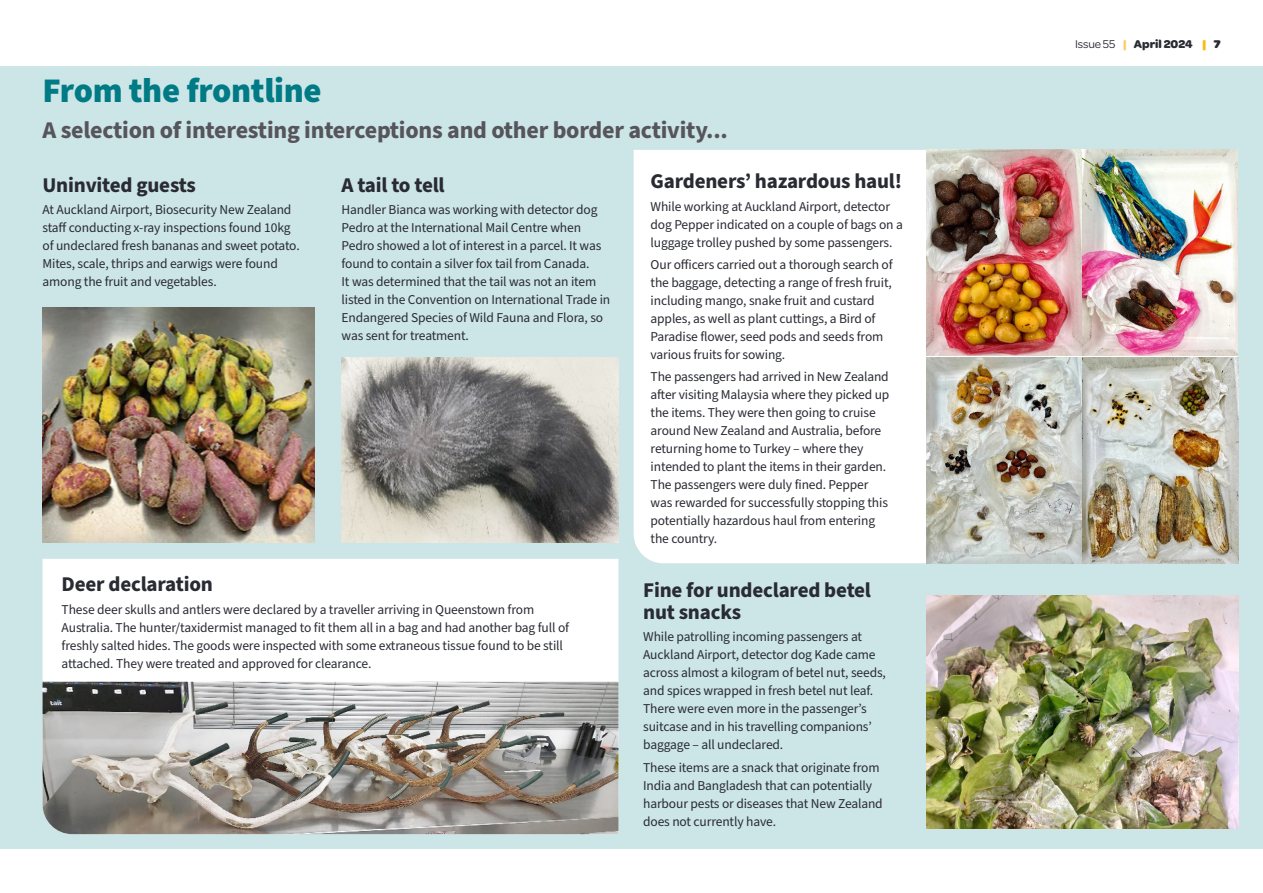
<style>
.page{position:relative;width:1263px;height:893px;background:#fff}
.page>*{position:absolute;margin:0;border:0;box-sizing:border-box;transform-origin:0 0}
.Head_2{font:900 34.5px "Source Sans Pro";letter-spacing:-.01em;color:#007b85}
.Head_3{font:700 24px "Source Sans Pro";letter-spacing:-.01em;color:#56555b}
.Frontline_header_2{font:700 21px/22.5px "Source Sans Pro";letter-spacing:-.01em;color:#292b33}
.Body{font:700 21px "Source Sans Pro";letter-spacing:-.01em;color:#292b33}
.Body-2{font:13.5px/18px "Source Sans Pro";letter-spacing:-.01em;color:#292b33}
.t1{font:700 12px "Omnes";letter-spacing:-.005em;color:#292b33}
.s1{font-weight:400}
.s2{color:#ffcb66}
.s3{font-weight:900;color:#fdb913}
.s4{font-weight:900}
</style>
<div class="page">
<div style="left:0;top:67px;width:1263px;height:782px;background:#cce5e7"></div>
<div style="left:43px;top:559px;width:575px;height:123px;background:#fff"></div>
<img style="left:43px;top:682px;width:575px;height:152px">
<div style="left:634px;top:150px;width:449px;height:413px;background:#fff"></div>
<img style="left:43px;top:308px;width:272px;height:234px">
<img style="left:926px;top:150px;width:155px;height:413px">
<img style="left:1083px;top:150px;width:155px;height:413px">
<img style="left:342px;top:358px;width:276px;height:184px">
<img style="left:926px;top:595px;width:312px;height:234px">
<p class="Head_2" style="left:43px;top:67px;width:281px">From the frontline</p>
<p class="Head_3" style="left:43px;top:114px;width:687px">A selection of interesting interceptions and other border activity...</p>
<p class="Frontline_header_2" style="left:43px;top:174px;width:155px">Uninvited guests</p>
<p class="Body-2" style="left:43px;top:201px;width:259px">At Auckland Airport, Biosecurity New Zealand staff conducting x-ray inspections found 10kg of undeclared fresh bananas and sweet potato.<br>Mites, scale, thrips and earwigs were found among the fruit and vegetables.</p>
<p class="Body" style="left:651px;top:167px;width:253px">Gardeners’ hazardous haul!</p>
<p class="Body-2" style="left:651px;top:198px;width:254px">While working at Auckland Airport, detector dog Pepper indicated on a couple of bags on a luggage trolley pushed by some passengers.</p>
<p class="Body-2" style="left:651px;top:256px;width:244px">Our officers carried out a thorough search of the baggage, detecting a range of fresh fruit, including mango, snake fruit and custard apples, as well as plant cuttings, a Bird of Paradise flower, seed pods and seeds from various fruits for sowing.</p>
<p class="Body-2" style="left:651px;top:368px;width:240px">The passengers had arrived in New Zealand after visiting Malaysia where they picked up the items. They were then going to cruise around New Zealand and Australia, before returning home to Turkey – where they intended to plant the items in their garden.<br>The passengers were duly fined. Pepper was rewarded for successfully stopping this potentially hazardous haul from entering the country.</p>
<p class="Body" style="left:342px;top:170px;width:105px">A tail to tell</p>
<p class="Body-2" style="left:342px;top:201px;width:270px">Handler Bianca was working with detector dog Pedro at the International Mail Centre when Pedro showed a lot of interest in a parcel. It was found to contain a silver fox tail from Canada.<br>It was determined that the tail was not an item listed in the Convention on International Trade in Endangered Species of Wild Fauna and Flora, so was sent for treatment.</p>
<p class="Frontline_header_2" style="left:62px;top:574px;width:153px">Deer declaration</p>
<p class="Body-2" style="left:62px;top:600px;width:509px">These deer skulls and antlers were declared by a traveller arriving in Queenstown from Australia. The hunter/taxidermist managed to fit them all in a bag and had another bag full of freshly salted hides. The goods were inspected with some extraneous tissue found to be still attached. They were treated and approved for clearance.</p>
<p class="Frontline_header_2" style="left:643px;top:579px;width:229px">Fine for undeclared betel nut snacks</p>
<p class="Body-2" style="left:643px;top:628px;width:244px">While patrolling incoming passengers at Auckland Airport, detector dog Kade came across almost a kilogram of betel nut, seeds, and spices wrapped in fresh betel nut leaf.<br>There were even more in the passenger’s suitcase and in his travelling companions’ baggage – all undeclared.</p>
<p class="Body-2" style="left:643px;top:758px;width:241px">These items are a snack that originate from India and Bangladesh that can potentially harbour pests or diseases that New Zealand does not currently have.</p>
<p class="t1" style="left:1075px;top:36px;width:147px"><span class="s1">Issue 55</span> <span class="s2">|</span> April 2024 <span class="s3">|</span> <span class="s4">7</span></p>
</div>
